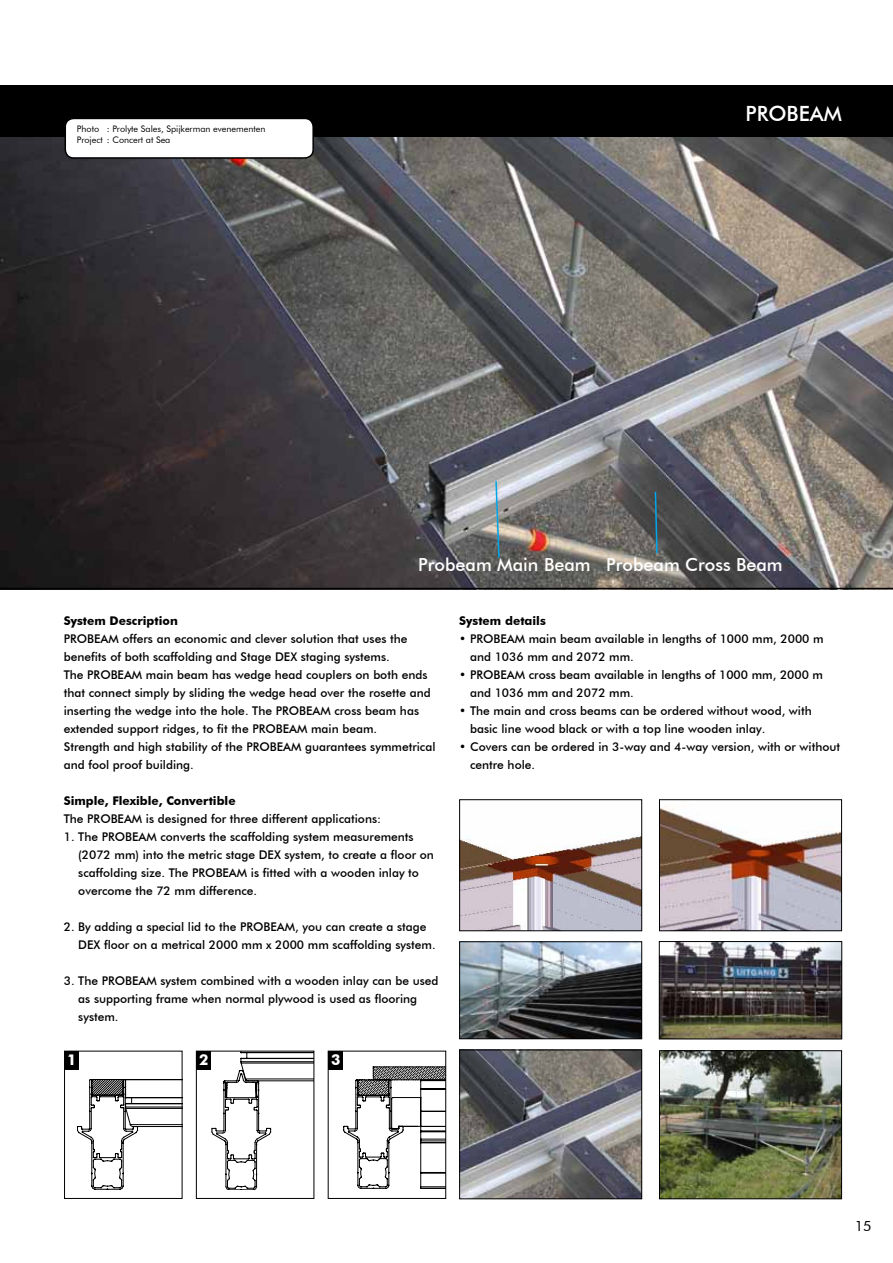
<style>
.page{position:relative;width:893px;height:1263px;background:#fff}
.page>*{position:absolute;margin:0;border:0;box-sizing:border-box;transform-origin:0 0}
.t1{font:500 21px "Futura BT";color:#fff}
.t2{font:500 18px "Futura BT";color:#fff}
.t3{font:700 15px "Futura BT";color:#fff}
.t4{font:14.25px "Futura BT";color:#000}
.t5{font:500 12px/18px "Futura BT";color:#000}
.t6{font:700 12px "Futura BT";color:#000}
.t7{font:9px/10.8px "Futura BT";color:#000}
.s1{font-weight:700}
</style>
<div class="page">
<div style="left:0;top:85px;width:893px;height:52px;background:#000"></div>
<img style="left:0;top:137px;width:893px;height:451px">
<img style="left:461px;top:1051px;width:179px;height:146px">
<div style="left:459px;top:1049px;width:183px;height:150px;border:1px solid #000"></div>
<div style="left:65px;top:118px;width:248px;height:40px;background:#fff;border-radius:9px"></div>
<div style="left:65px;top:118px;width:249px;height:41px;border:2px solid #000;border-radius:9px"></div>
<svg style="left:77px;top:1079px;width:103px;height:110px"></svg>
<div style="left:64px;top:1051px;width:118px;height:148px;border:1px solid #000"></div>
<div style="left:64px;top:1051px;width:15px;height:18px;background:#000"></div>
<svg style="left:212px;top:1053px;width:100px;height:137px"></svg>
<div style="left:196px;top:1051px;width:118px;height:148px;border:1px solid #000"></div>
<div style="left:196px;top:1051px;width:15px;height:18px;background:#000"></div>
<svg style="left:344px;top:1067px;width:100px;height:121px"></svg>
<div style="left:328px;top:1051px;width:118px;height:148px;border:1px solid #000"></div>
<div style="left:328px;top:1051px;width:15px;height:18px;background:#000"></div>
<svg style="left:494px;top:479px;width:6px;height:80px"></svg>
<svg style="left:654px;top:490px;width:4px;height:65px"></svg>
<hr style="left:0;top:588px;width:893px;height:1px;background:#000">
<img style="left:661px;top:1052px;width:179px;height:145px">
<div style="left:659px;top:1050px;width:183px;height:149px;border:1px solid #000"></div>
<svg style="left:461px;top:834px;width:179px;height:95px"></svg>
<div style="left:459px;top:799px;width:183px;height:132px;border:1px solid #000"></div>
<img style="left:661px;top:806px;width:179px;height:123px">
<div style="left:659px;top:799px;width:183px;height:132px;border:1px solid #000"></div>
<img style="left:661px;top:943px;width:179px;height:94px">
<div style="left:659px;top:941px;width:183px;height:98px;border:1px solid #000"></div>
<img style="left:461px;top:943px;width:179px;height:94px">
<div style="left:459px;top:941px;width:183px;height:98px;border:1px solid #000"></div>
<p class="t7" style="left:77px;top:124px;width:190px">Photo : Prolyte Sales, Spijkerman evenementen<br>Project : Concert at Sea</p>
<h1 class="t1" style="left:745px;top:101px;width:98px">PROBEAM</h1>
<h2 class="t2" style="left:418px;top:554px;width:366px">Probeam Main Beam Probeam Cross Beam</h2>
<p class="t6" style="left:64px;top:613px;width:116px">System Description</p>
<p class="t5" style="left:64px;top:630px;width:373px">PROBEAM offers an economic and clever solution that uses the benefits of both scaffolding and Stage DEX staging systems.<br>The PROBEAM main beam has wedge head couplers on both ends that connect simply by sliding the wedge head over the rosette and inserting the wedge into the hole. The PROBEAM cross beam has extended support ridges, to fit the PROBEAM main beam.<br>Strength and high stability of the PRO BEAM guarantees symmetrical and fool proof building.</p>
<p class="t6" style="left:64px;top:793px;width:173px">Simple, Flexible, Convertible</p>
<p class="t5" style="left:64px;top:810px;width:319px">The PROBEAM is designed for three different applications:</p>
<p class="t5" style="left:78px;top:828px;width:357px;text-indent:-14px">1. The PRO BEAM converts the scaffolding system measurements (2072 mm) into the metric stage DEX system, to create a floor on scaffolding size. The PRO BEAM is fitted with a wooden inlay to overcome the 72 mm difference.</p>
<p class="t5" style="left:78px;top:918px;width:359px;text-indent:-14px">2. By adding a special lid to the PROBEAM, you can create a stage<br>DEX floor on a metrical 2000 mm x 2000 mm scaffolding system.</p>
<p class="t5" style="left:78px;top:972px;width:362px;text-indent:-14px">3. The PRO BEAM system combined with a wooden inlay can be used as supporting frame when normal plywood is used as flooring system.</p>
<p class="t3" style="left:67px;top:1050px;width:11px">1</p>
<p class="t3" style="left:199px;top:1050px;width:11px">2</p>
<p class="t3" style="left:331px;top:1050px;width:11px">3</p>
<p class="t6" style="left:459px;top:613px;width:88px">System details</p>
<p class="t5" style="left:470px;top:630px;width:355px;text-indent:-11px"><span class="s1">•</span> PROBEAM main beam available in lengths of 1000 mm, 2000 m and 1036 mm and 2072 mm.</p>
<p class="t5" style="left:470px;top:666px;width:355px;text-indent:-11px"><span class="s1">•</span> PROBEAM cross beam available in lengths of 1000 mm, 2000 m and 1036 mm and 2072 mm.</p>
<p class="t5" style="left:470px;top:702px;width:343px;text-indent:-11px"><span class="s1">•</span> The main and cross beams can be ordered without wood, with basic line wood black or with a top line wooden inlay.</p>
<p class="t5" style="left:470px;top:738px;width:372px;text-indent:-11px"><span class="s1">•</span> Covers can be ordered in 3-way and 4-way version, with or without centre hole.</p>
<p class="t4" style="left:855px;top:1217px;width:18px">15</p>
</div>
